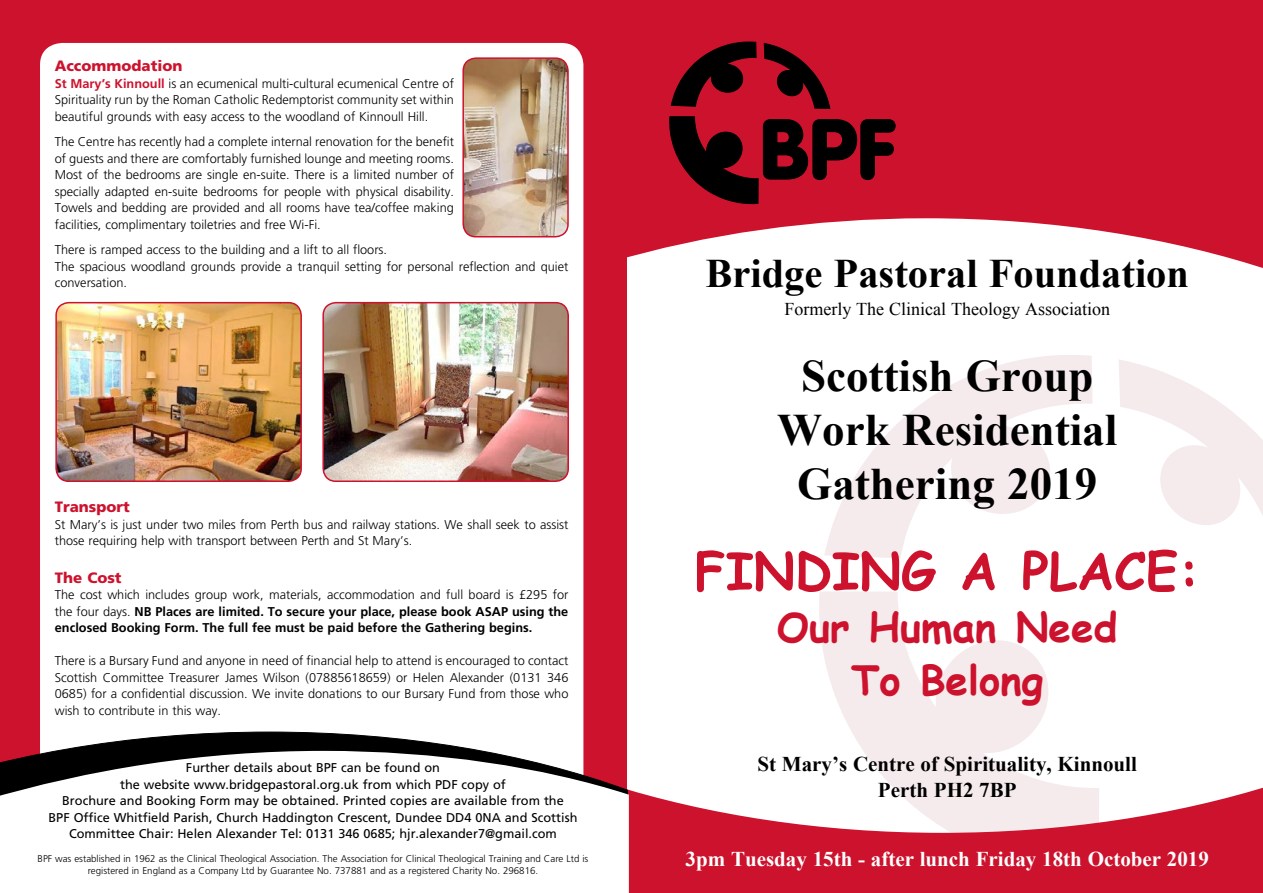
<style>
.page{position:relative;width:1263px;height:893px;background:#fff}
.page>*{position:absolute;margin:0;border:0;box-sizing:border-box;transform-origin:0 0}
.t1{font:700 51px "Comic Sans MS";color:#cd122d}
.t2{font:700 45px/54px "Times New Roman";color:#000;text-align:center}
.t3{font:700 40.5px "Times New Roman";color:#000}
.t4{font:700 40.5px/52.5px "Comic Sans MS";color:#cd122d;text-align:center}
.t5{font:700 21px/25.5px "Times New Roman";color:#000;text-align:center}
.t6{font:700 21px "Times New Roman";color:#fff}
.t7{font:18px "Times New Roman";color:#000}
.t8{font:900 15px "Frutiger";color:#cd122d}
.t9{font:300 12.75px/16.5px "Frutiger";color:#000;text-align:justify}
.t10{font:12.75px/16.5px "Frutiger";color:#000;text-align:center}
.t11{font:700 12.75px/16.5px "Frutiger";color:#000;text-align:justify}
.t12{font:300 9.75px/11.7px "Frutiger";color:#000;text-align:center}
.s1{font-weight:700;color:#cd122d}
.s2{font-weight:300}
</style>
<div class="page">
<svg style="left:627px;top:0;width:636px;height:268px;fill:#cd122d"></svg>
<svg style="left:1119px;top:360px;width:144px;height:165px"></svg>
<svg style="left:824px;top:355px;width:268px;height:203px"></svg>
<svg style="left:819px;top:591px;width:235px;height:193px;fill:#f5ebec"></svg>
<svg style="left:633px;top:784px;width:630px;height:109px;fill:#cd122d"></svg>
<div style="left:0;top:0;width:627px;height:893px;background:#cd122d"></div>
<div style="left:40px;top:43px;width:543px;height:809px;background:#fff;border-radius:22px"></div>
<svg style="left:764px;top:43px;width:66px;height:66px;background:#770a1a"></svg>
<svg style="left:671px;top:42px;width:85px;height:65px;background:#670916"></svg>
<svg style="left:669px;top:116px;width:226px;height:88px;background:#6b0917"></svg>
<svg style="left:53px;top:731px;width:580px;height:162px"></svg>
<svg style="left:0;top:751px;width:629px;height:142px"></svg>
<img style="left:323px;top:303px;width:245px;height:178px">
<div style="left:322px;top:302px;width:247px;height:180px;border:2px solid #cd122d;border-radius:13px"></div>
<img style="left:56px;top:303px;width:245px;height:178px">
<div style="left:55px;top:302px;width:247px;height:180px;border:2px solid #cd122d;border-radius:13px"></div>
<img style="left:465px;top:60px;width:103px;height:177px">
<div style="left:462px;top:57px;width:107px;height:180px;border:2px solid #cd122d;border-radius:13px"></div>
<p class="t8" style="left:55px;top:57px;width:129px">Accommodation</p>
<p class="t9" style="left:55px;top:75px;width:401px"><span class="s1">St Mary’s Kinnoull</span> is an ecumenical multi-cultural ecumenical Centre of Spirituality run by the Roman Catholic Redemptorist community set within beautiful grounds with easy access to the woodland of Kinnoull Hill.</p>
<p class="t9" style="left:55px;top:134px;width:401px">The Centre has recently had a complete internal renovation for the benefit of guests and there are comfortably furnished lounge and meeting rooms.<br>Most of the bedrooms are single en-suite. There is a limited number of specially adapted en-suite bedrooms for people with physical disability.<br>Towels and bedding are provided and all rooms have tea/coffee making facilities, complimentary toiletries and free Wi-Fi.</p>
<p class="t9" style="left:55px;top:242px;width:515px;text-align:left">There is ramped access to the building and a lift to all floors.<br>The spacious woodland grounds provide a tranquil setting for personal reflection and quiet conversation.</p>
<p class="t8" style="left:55px;top:498px;width:77px">Transport</p>
<p class="t9" style="left:55px;top:516px;width:515px">St Mary’s is just under two miles from Perth bus and railway stations. We shall seek to assist those requiring help with transport between Perth and St Mary’s.</p>
<p class="t8" style="left:55px;top:568px;width:68px">The Cost</p>
<p class="t11" style="left:55px;top:586px;width:515px"><span class="s2">The cost which includes group work, materials, accommodation and full board is £295 for the four days.</span> NB Places are limited. To secure your place, please book ASAP using the enclosed Booking Form. The full fee must be paid before the Gathering begins.</p>
<p class="t9" style="left:55px;top:653px;width:515px">There is a Bursary Fund and anyone in need of financial help to attend is encouraged to contact Scottish Committee Treasurer James Wilson (07885618659) or Helen Alexander (0131 346<br>0685) for a confidential discussion. We invite donations to our Bursary Fund from those who wish to contribute in this way.</p>
<p class="t10" style="left:49px;top:760px;width:530px">Further details about BPF can be found on<br>the website www.bridgepastoral.org.uk from which PDF copy of<br>Brochure and Booking Form may be obtained. Printed copies are available from the<br>BPF Office Whitfield Parish, Church Haddington Crescent, Dundee DD4 0NA and Scottish Committee Chair: Helen Alexander Tel: 0131 346 0685; hjr.alexander7@gmail.com</p>
<p class="t12" style="left:38px;top:853px;width:552px">BPF was established in 1962 as the Clinical Theological Association. The Association for Clinical Theological Training and Care Ltd is registered in England as a Company Ltd by Guarantee No. 737881 and as a registered Charity No. 296816.</p>
<h3 class="t3" style="left:705px;top:245px;width:485px">Bridge Pastoral Foundation</h3>
<h3 class="t7" style="left:784px;top:297px;width:327px">Formerly The Clinical Theology Association</h3>
<h2 class="t2" style="left:777px;top:348px;width:341px">Scottish Group<br>Work Residential<br>Gathering 2019</h2>
<h1 class="t1" style="left:695px;top:533px;width:507px">FINDING A PLACE:</h1>
<h3 class="t4" style="left:777px;top:600px;width:342px">Our Human Need<br>To Belong</h3>
<h3 class="t5" style="left:757px;top:751px;width:381px">St Mary’s Centre of Spirituality, Kinnoull<br>Perth PH2 7BP</h3>
<h3 class="t6" style="left:685px;top:844px;width:525px">3pm Tuesday 15th - after lunch Friday 18th October 2019</h3>
</div>
